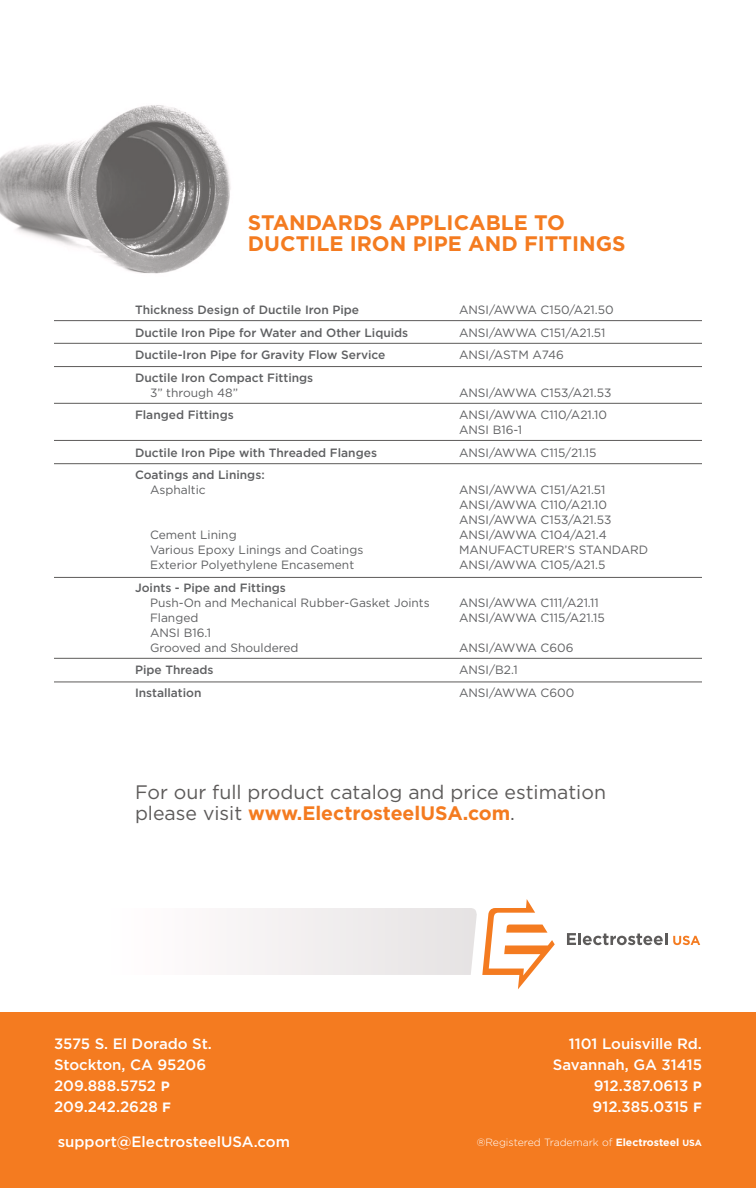
<style>
.page{position:relative;width:756px;height:1188px;background:#fff}
.page>*{position:absolute;margin:0;border:0;box-sizing:border-box;transform-origin:0 0}
.t1{font:700 21px/21px "Gotham";color:#f47b20}
.t2{font:19.5px/21px "Gotham";color:#5d5b5a}
.t3{font:500 15px/21px "Gotham";color:#fff}
.t4{font:12px/15px "Gotham";color:#5f6062}
.t5{font:500 12px "Gotham";color:#5f6062}
.t6{font:300 10.5px "Gotham";color:#fff}
.s1{font-weight:700;color:#f47b20}
.s2{font-weight:700;font-size:13.5px}
.s3{font-weight:700}
.s4{font-weight:700;font-size:9px}
</style>
<div class="page">
<div style="left:0;top:1012px;width:756px;height:176px;background:#f47b20"></div>
<svg style="left:567px;top:933px;width:100px;height:12px"></svg>
<svg style="left:673px;top:936px;width:27px;height:9px"></svg>
<svg style="left:240px;top:899px;width:315px;height:90px"></svg>
<img style="left:0;top:105px;width:231px;height:169px">
<hr style="left:54px;top:320px;width:648px;height:1px;background:#5d5b5a">
<hr style="left:54px;top:343px;width:648px;height:1px;background:#5d5b5a">
<hr style="left:54px;top:366px;width:648px;height:1px;background:#5d5b5a">
<hr style="left:54px;top:403px;width:648px;height:1px;background:#5d5b5a">
<hr style="left:54px;top:440px;width:648px;height:1px;background:#5d5b5a">
<hr style="left:54px;top:463px;width:648px;height:1px;background:#5d5b5a">
<hr style="left:54px;top:577px;width:648px;height:1px;background:#5d5b5a">
<hr style="left:54px;top:658px;width:648px;height:1px;background:#5d5b5a">
<hr style="left:54px;top:682px;width:648px;height:1px;background:#5d5b5a">
<h1 class="t1" style="left:248px;top:212px;width:379px">STANDARDS APPLICABLE TO<br>DUCTILE IRON PIPE AND FITTINGS</h1>
<p class="t5" style="left:135px;top:303px;width:226px">Thickness Design of Ductile Iron Pipe</p>
<p class="t4" style="left:459px;top:302px;width:156px">ANSI/AWWA C150/A21.50</p>
<p class="t5" style="left:135px;top:326px;width:275px">Ductile Iron Pipe for Water and Other Liquids</p>
<p class="t4" style="left:459px;top:325px;width:148px">ANSI/AWWA C151/A21.51</p>
<p class="t5" style="left:135px;top:348px;width:252px">Ductile-Iron Pipe for Gravity Flow Service</p>
<p class="t4" style="left:459px;top:347px;width:106px">ANSI/ASTM A746</p>
<p class="t5" style="left:135px;top:371px;width:180px">Ductile Iron Compact Fittings</p>
<p class="t4" style="left:150px;top:385px;width:90px">3” through 48”</p>
<p class="t4" style="left:459px;top:385px;width:154px">ANSI/AWWA C153/A21.53</p>
<p class="t5" style="left:135px;top:408px;width:100px">Flanged Fittings</p>
<p class="t4" style="left:459px;top:407px;width:150px">ANSI/AWWA C110/A21.10<br>ANSI B16-1</p>
<p class="t5" style="left:135px;top:446px;width:244px">Ductile Iron Pipe with Threaded Flanges</p>
<p class="t4" style="left:459px;top:445px;width:139px">ANSI/AWWA C115/21.15</p>
<p class="t5" style="left:135px;top:468px;width:131px">Coatings and Linings:</p>
<p class="t4" style="left:150px;top:482px;width:57px">Asphaltic</p>
<p class="t4" style="left:459px;top:482px;width:154px">ANSI/AWWA C151/A21.51<br>ANSI/AWWA C110/A21.10<br>ANSI/AWWA C153/A21.53</p>
<p class="t4" style="left:150px;top:527px;width:88px">Cement Lining</p>
<p class="t4" style="left:459px;top:527px;width:149px">ANSI/AWWA C104/A21.4</p>
<p class="t4" style="left:150px;top:542px;width:215px">Various Epoxy Linings and Coatings</p>
<p class="t4" style="left:459px;top:542px;width:191px">MANUFACTURER’S STANDARD</p>
<p class="t4" style="left:150px;top:557px;width:206px">Exterior Polyethylene Encasement</p>
<p class="t4" style="left:459px;top:557px;width:148px">ANSI/AWWA C105/A21.5</p>
<p class="t5" style="left:135px;top:581px;width:152px">Joints - Pipe and Fittings</p>
<p class="t4" style="left:150px;top:595px;width:281px">Push-On and Mechanical Rubber-Gasket Joints</p>
<p class="t4" style="left:459px;top:595px;width:141px">ANSI/AWWA C111/A21.11</p>
<p class="t4" style="left:150px;top:610px;width:50px">Flanged</p>
<p class="t4" style="left:459px;top:610px;width:147px">ANSI/AWWA C115/A21.15</p>
<p class="t4" style="left:150px;top:625px;width:150px">ANSI B16.1<br>Grooved and Shouldered</p>
<p class="t4" style="left:459px;top:640px;width:116px">ANSI/AWWA C606</p>
<p class="t5" style="left:135px;top:663px;width:80px">Pipe Threads</p>
<p class="t4" style="left:459px;top:662px;width:60px">ANSI/B2.1</p>
<p class="t5" style="left:135px;top:686px;width:68px">Installation</p>
<p class="t4" style="left:459px;top:685px;width:117px">ANSI/AWWA C600</p>
<h2 class="t2" style="left:135px;top:782px;width:473px">For our full product catalog and price estimation please visit <span class="s1">www.ElectrosteelUSA.com</span>.</h2>
<p class="t3" style="left:54px;top:1032px;width:159px">3575 S. El Dorado St.<br>Stockton, CA 95206<br>209.888.5752 <span class="s2">P<br></span>209.242.2628 <span class="s2">F</span></p>
<p class="t3" style="left:553px;top:1032px;width:151px;text-align:right">1101 Louisville Rd.<br>Savannah, GA 31415<br>912.387.0613 <span class="s2">P<br></span>912.385.0315 <span class="s2">F</span></p>
<p class="t3" style="left:58px;top:1130px;width:234px">support@ElectrosteelUSA.com</p>
<p class="t6" style="left:477px;top:1137px;width:227px">®Registered Trademark of <span class="s3">Electrosteel</span> <span class="s4">USA</span></p>
</div>
